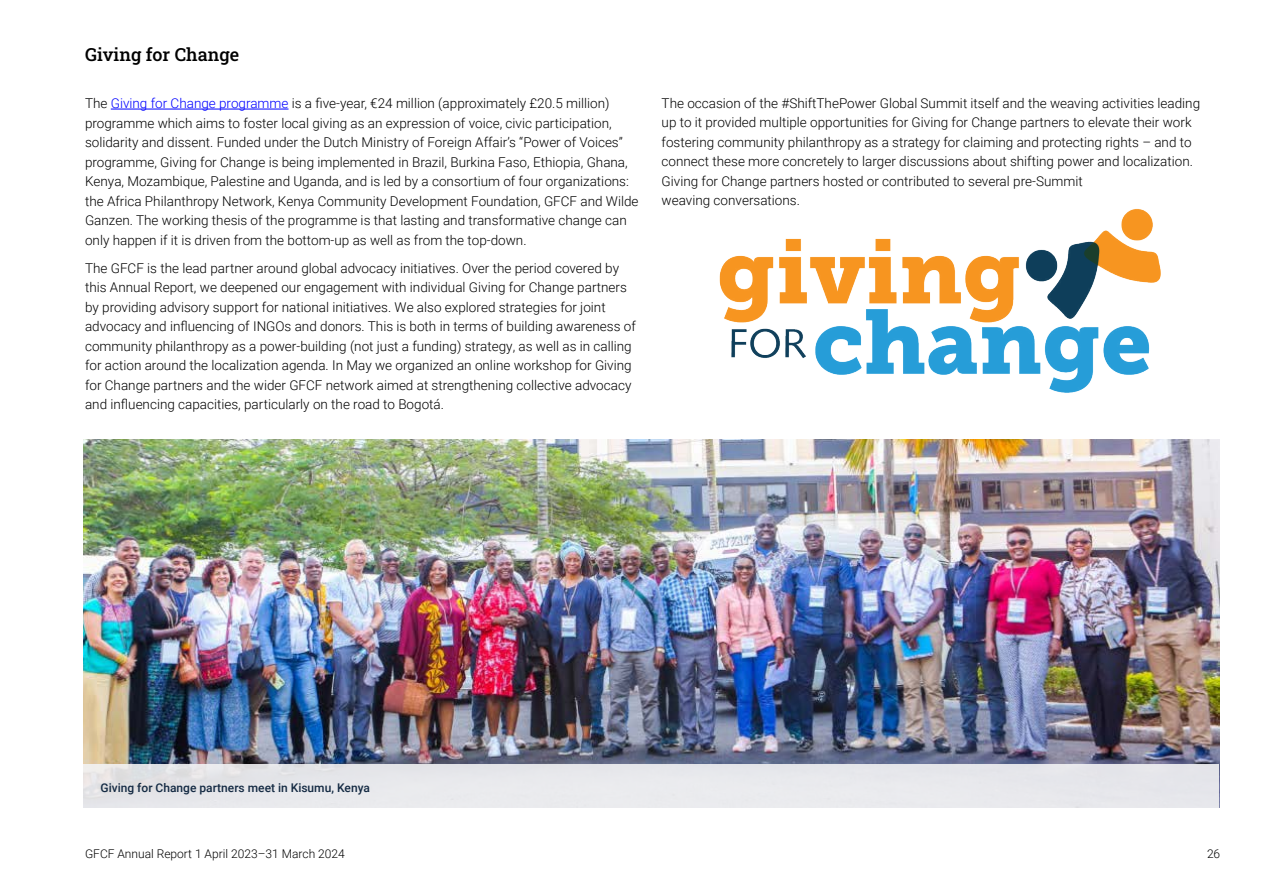
<style>
.page{position:relative;width:1263px;height:893px;background:#fff}
.page>*{position:absolute;margin:0;border:0;box-sizing:border-box;transform-origin:0 0}
.t1{font:18px "Roboto Slab";color:#000}
.t2{font:300 13.5px/19.5px "Roboto";color:#000}
.t3{font:500 12px "Roboto";color:#142a43}
.t4{font:300 12px "Roboto";color:#000}
.s1{color:#00f}
</style>
<div class="page">
<hr style="left:111px;top:109px;width:178px;height:1px;background:#00f">
<img style="left:719px;top:209px;width:442px;height:184px">
<img style="left:84px;top:439px;width:1135px;height:326px">
<div style="left:84px;top:765px;width:1135px;height:43px;background:#e8e8ec"></div>
<h1 class="t1" style="left:85px;top:43px;width:156px">Giving for Change</h1>
<p class="t2" style="left:85px;top:93px;width:555px">The <span class="s1">Giving for Change programme</span> is a five-year, €24 million (approximately £20.5 million) programme which aims to foster local giving as an expression of voice, civic participation, solidarity and dissent. Funded under the Dutch Ministry of Foreign Affair’s “Power of Voices” programme, Giving for Change is being implemented in Brazil, Burkina Faso, Ethiopia, Ghana, Kenya, Mozambique, Palestine and Uganda, and is led by a consortium of four organizations: the Africa Philanthropy Network, Kenya Community Development Foundation, GFCF and Wilde Ganzen. The working thesis of the programme is that lasting and transformative change can only happen if it is driven from the bottom-up as well as from the top-down.</p>
<p class="t2" style="left:85px;top:257px;width:552px">The GFCF is the lead partner around global advocacy initiatives. Over the period covered by this Annual Report, we deepened our engagement with individual Giving for Change partners by providing advisory support for national initiatives. We also explored strategies for joint advocacy and influencing of INGOs and donors. This is both in terms of building awareness of community philanthropy as a power-building (not just a funding) strategy, as well as in calling for action around the localization agenda. In May we organized an online workshop for Giving for Change partners and the wider GFCF network aimed at strengthening collective advocacy and influencing capacities, particularly on the road to Bogotá.</p>
<p class="t2" style="left:662px;top:93px;width:540px">The occasion of the #ShiftThePower Global Summit itself and the weaving activities leading up to it provided multiple opportunities for Giving for Change partners to elevate their work fostering community philanthropy as a strategy for claiming and protecting rights – and to connect these more concretely to larger discussions about shifting power and localization.<br>Giving for Change partners hosted or contributed to several pre-Summit<br>weaving conversations.</p>
<p class="t3" style="left:101px;top:779px;width:271px">Giving for Change partners meet in Kisumu, Kenya</p>
<p class="t4" style="left:85px;top:845px;width:261px">GFCF Annual Report 1 April 2023–31 March 2024</p>
<p class="t4" style="left:1207px;top:845px;width:15px">26</p>
</div>
